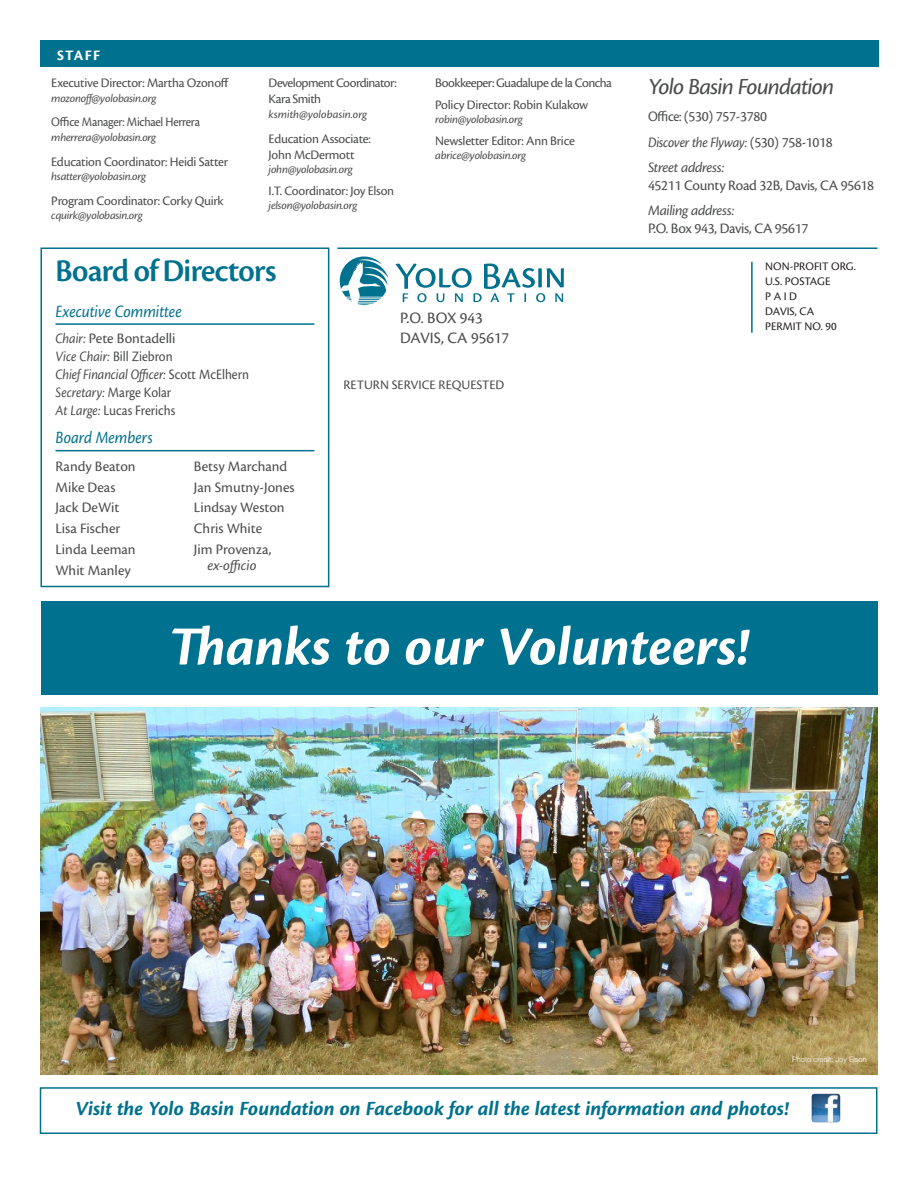
<style>
.page{position:relative;width:918px;height:1188px;background:#fff}
.page>*{position:absolute;margin:0;border:0;box-sizing:border-box;transform-origin:0 0}
.Rev_Head{font:italic 700 57px "Cronos Pro";color:#fff}
.Subhead_1{font:33px "Cronos Pro Semibold Disp";letter-spacing:-.02em;color:#00718e}
.t1{font:24px "Cronos Pro Capt It";letter-spacing:-.04em;color:#4b4c4d}
.t2{font:italic 700 21px "Cronos Pro";color:#00718e}
.Body_First_Para{font:italic 18px "Cronos Pro";color:#00718e;scale:.9 1}
.t3{font:16.5px "Cronos Pro";color:#4b4c4d}
.Body_First_Para-2{font:15px/18px "Cronos Pro";letter-spacing:-.005em;color:#4b4c4d}
.t4{font:italic 15px "Cronos Pro";letter-spacing:-.01em;color:#4b4c4d;scale:.9 1}
.Body_First_Para-3{font:15px "Cronos Pro";letter-spacing:-.005em;color:#4b4c4d;scale:.9 1}
.t5{font:italic 15px "Cronos Pro";letter-spacing:-.01em;color:#4b4c4d;scale:.92 1}
.Body_First_Para-4{font:15px "Cronos Pro";letter-spacing:-.005em;color:#4b4c4d;scale:.92 1}
.Rev_Head-2{font:700 15px "Cronos Pro";letter-spacing:.08em;color:#fff}
.t6{font:13.5px/16.2px "Cronos Pro";letter-spacing:-.02em;color:#4b4c4d}
.t7{font:13.5px/16.2px "Cronos Pro";letter-spacing:-.04em;color:#4b4c4d}
.t8{font:13.5px "Cronos Pro";letter-spacing:-.02em;color:#4b4c4d;scale:.92 1}
.t9{font:13.5px "Cronos Pro";color:#4b4c4d}
.t10{font:italic 12px "Cronos Pro";letter-spacing:-.02em;color:#4b4c4d}
.t11{font:12px "Cronos Pro";letter-spacing:-.005em;color:#231f20}
.Photo_Attrib{font:300 7.5px "Helvetica Neue LT Std";color:#fff}
.s1{font-style:italic}
.s2{font-style:normal}
</style>
<div class="page">
<img style="left:40px;top:707px;width:838px;height:368px">
<div style="left:41px;top:601px;width:837px;height:94px;background:#00718e"></div>
<div style="left:40px;top:40px;width:839px;height:27px;background:#00718e"></div>
<hr style="left:751px;top:262px;width:2px;height:71px;background:#00718e">
<hr style="left:56px;top:323px;width:258px;height:2px;background:#00718e">
<hr style="left:56px;top:450px;width:258px;height:1px;background:#00718e">
<div style="left:40px;top:248px;width:289px;height:339px;border:2px solid #00718e"></div>
<svg style="left:340px;top:256px;width:48px;height:49px"></svg>
<svg style="left:396px;top:264px;width:168px;height:38px"></svg>
<hr style="left:338px;top:248px;width:540px;height:1px;background:#00718e">
<img style="left:813px;top:1095px;width:26px;height:26px">
<div style="left:810px;top:1092px;width:32px;height:32px;border:2px solid #fff;border-radius:4px"></div>
<div style="left:40px;top:1087px;width:838px;height:47px;border:2px solid #00718e"></div>
<p class="Rev_Head-2" style="left:57px;top:46px;width:44px">STAFF</p>
<p class="t6" style="left:51px;top:75px;width:179px">Executive Director: Martha Ozonoff</p>
<p class="t10" style="left:51px;top:91px;width:107px">mozonoff@yolobasin.org</p>
<p class="t8" style="left:51px;top:114px;width:163px">Office Manager: Michael Herrera</p>
<p class="t10" style="left:51px;top:130px;width:106px">mherrera@yolobasin.org</p>
<p class="t6" style="left:51px;top:153px;width:178px">Education Coordinator: Heidi Satter</p>
<p class="t10" style="left:51px;top:170px;width:96px">hsatter@yolobasin.org</p>
<p class="t6" style="left:51px;top:193px;width:174px">Program Coordinator: Corky Quirk</p>
<p class="t10" style="left:51px;top:209px;width:93px">cquirk@yolobasin.org</p>
<p class="t7" style="left:269px;top:75px;width:130px">Development Coordinator:<br>Kara Smith</p>
<p class="t10" style="left:269px;top:107px;width:100px">ksmith@yolobasin.org</p>
<p class="t6" style="left:269px;top:130px;width:104px">Education Associate:<br>John McDermott</p>
<p class="t10" style="left:269px;top:163px;width:85px">john@yolobasin.org</p>
<p class="t6" style="left:269px;top:183px;width:127px">I.T. Coordinator: Joy Elson</p>
<p class="t10" style="left:269px;top:199px;width:90px">jelson@yolobasin.org</p>
<p class="t7" style="left:435px;top:75px;width:178px">Bookkeeper: Guadalupe de la Concha</p>
<p class="t6" style="left:435px;top:97px;width:155px">Policy Director: Robin Kulakow</p>
<p class="t10" style="left:435px;top:113px;width:89px">robin@yolobasin.org</p>
<p class="t6" style="left:435px;top:133px;width:141px">Newsletter Editor: Ann Brice</p>
<p class="t10" style="left:435px;top:149px;width:92px">abrice@yolobasin.org</p>
<p class="Subhead_1" style="left:56px;top:252px;width:222px">Board of Directors</p>
<p class="Body_First_Para" style="left:56px;top:301px;width:142px">Executive Committee</p>
<p class="Body_First_Para-2" style="left:56px;top:329px;width:122px"><span class="s1">Chair:</span> Pete Bontadelli</p>
<p class="Body_First_Para-3" style="left:56px;top:348px;width:132px"><span class="s1">Vice Chair:</span> Bill Ziebron</p>
<p class="t4" style="left:56px;top:366px;width:217px">Chief Financial Officer: <span class="s2">Scott McElhern</span></p>
<p class="t4" style="left:56px;top:384px;width:130px">Secretary: <span class="s2">Marge Kolar</span></p>
<p class="Body_First_Para-3" style="left:56px;top:402px;width:135px"><span class="s1">At Large:</span> Lucas Frerichs</p>
<p class="Body_First_Para" style="left:56px;top:427px;width:110px">Board Members</p>
<p class="Body_First_Para-2" style="left:56px;top:457px;width:82px">Randy Beaton</p>
<p class="Body_First_Para-2" style="left:56px;top:478px;width:62px">Mike Deas</p>
<p class="Body_First_Para-2" style="left:56px;top:499px;width:66px">Jack DeWit</p>
<p class="Body_First_Para-2" style="left:56px;top:520px;width:66px">Lisa Fischer</p>
<p class="Body_First_Para-2" style="left:56px;top:540px;width:82px">Linda Leeman</p>
<p class="Body_First_Para-2" style="left:56px;top:561px;width:77px">Whit Manley</p>
<p class="Body_First_Para-2" style="left:194px;top:457px;width:95px">Betsy Marchand</p>
<p class="Body_First_Para-2" style="left:194px;top:478px;width:102px">Jan Smutny-Jones</p>
<p class="Body_First_Para-2" style="left:194px;top:499px;width:92px">Lindsay Weston</p>
<p class="Body_First_Para-2" style="left:194px;top:520px;width:70px">Chris White</p>
<p class="Body_First_Para-2" style="left:194px;top:541px;width:79px;line-height:16.5px;text-align:center">Jim Provenza, <span class="s1">ex‑officio</span></p>
<p class="t3" style="left:400px;top:309px;width:84px">P.O. BOX 943</p>
<p class="t3" style="left:400px;top:329px;width:110px">DAVIS, CA 95617</p>
<p class="t9" style="left:343px;top:377px;width:162px">RETURN SERVICE REQUESTED</p>
<p class="t1" style="left:648px;top:73px;width:188px">Yolo Basin Foundation</p>
<p class="Body_First_Para-4" style="left:648px;top:107px;width:131px">Office: (530) 757-3780</p>
<p class="t5" style="left:648px;top:134px;width:202px">Discover the Flyway: <span class="s2">(530) 758-1018</span></p>
<p class="Body_First_Para-2" style="left:648px;top:158px;width:228px"><span class="s1">Street address:<br></span>45211 County Road 32B, Davis, CA 95618</p>
<p class="Body_First_Para-2" style="left:648px;top:201px;width:162px"><span class="s1">Mailing address:<br></span>P.O. Box 943, Davis, CA 95617</p>
<p class="t11" style="left:765px;top:260px;width:92px">NON-PROFIT ORG.</p>
<p class="t11" style="left:765px;top:275px;width:67px">U.S. POSTAGE</p>
<p class="t11" style="left:765px;top:290px;width:33px">P A I D</p>
<p class="t11" style="left:765px;top:305px;width:50px">DAVIS, CA</p>
<p class="t11" style="left:765px;top:320px;width:73px">PERMIT NO. 90</p>
<p class="Rev_Head" style="left:169px;top:614px;width:581px">Thanks to our Volunteers!</p>
<p class="Photo_Attrib" style="left:792px;top:1054px;width:76px">Photo credit: Joy Elson</p>
<p class="t2" style="left:75px;top:1096px;width:715px">Visit the Yolo Basin Foundation on Facebook for all the latest information and photos!</p>
</div>
